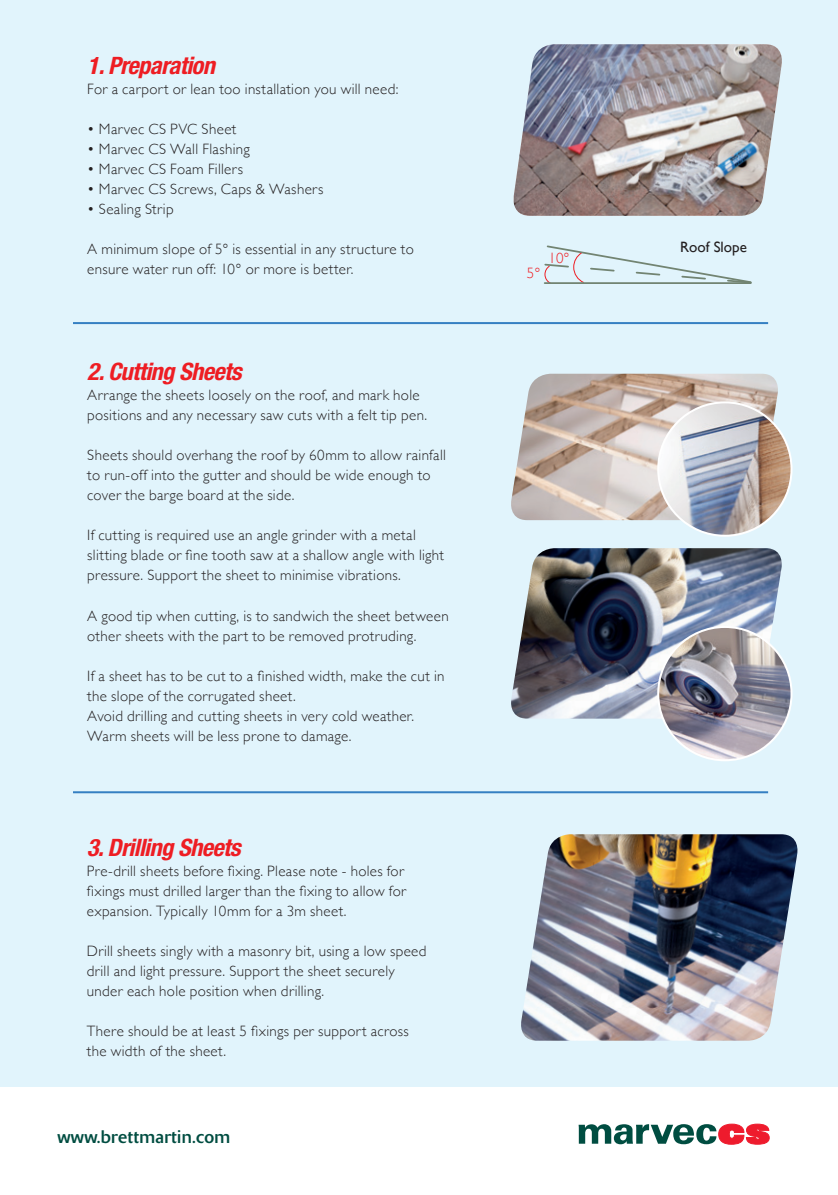
<style>
.page{position:relative;width:838px;height:1195px;background:#fff}
.page>*{position:absolute;margin:0;border:0;box-sizing:border-box;transform-origin:0 0}
.t1{font:italic 700 condensed 24px "Helvetica Neue";letter-spacing:-.025em;color:#ee1d23}
.t2{font:18px "Delta";letter-spacing:.02em;color:#004d41}
.t3{font:300 15px/20px "Gill Sans";letter-spacing:.025em;color:#231f20}
.t4{font:15px "Gill Sans";color:#231f20}
.t5{font:300 15px "Gill Sans";color:#ee1d23}
</style>
<div class="page">
<div style="left:0;top:0;width:838px;height:1086px;background:#e1f4fc"></div>
<hr style="left:73px;top:791px;width:695px;height:2px;background:#347fc2">
<hr style="left:73px;top:322px;width:695px;height:2px;background:#347fc2">
<img style="left:514px;top:44px;width:268px;height:172px">
<svg style="left:544px;top:245px;width:208px;height:39px"></svg>
<hr style="left:545px;top:282px;width:206px;height:2px;background:#728472">
<img style="left:511px;top:548px;width:274px;height:170px">
<img style="left:511px;top:374px;width:267px;height:146px">
<img style="left:658px;top:402px;width:133px;height:132px">
<img style="left:658px;top:627px;width:133px;height:133px;border-radius:67px">
<img style="left:521px;top:834px;width:277px;height:206px">
<svg style="left:579px;top:1123px;width:190px;height:21px"></svg>
<p class="t1" style="left:87px;top:51px;width:129px">1. Preparation</p>
<p class="t3" style="left:87px;top:79px;width:313px">For a carport or lean too installation you will need:</p>
<p class="t3" style="left:87px;top:119px;width:151px">• Marvec CS PVC Sheet</p>
<p class="t3" style="left:87px;top:139px;width:164px">• Marvec CS Wall Flashing</p>
<p class="t3" style="left:87px;top:159px;width:157px">• Marvec CS Foam Fillers</p>
<p class="t3" style="left:87px;top:179px;width:238px">• Marvec CS Screws, Caps &amp; Washers</p>
<p class="t3" style="left:87px;top:199px;width:88px">• Sealing Strip</p>
<p class="t3" style="left:87px;top:239px;width:328px">A minimum slope of 5° is essential in any structure to ensure water run off: 10° or more is better.</p>
<p class="t4" style="left:680px;top:238px;width:68px">Roof Slope</p>
<p class="t5" style="left:549px;top:246px;width:22px">10°</p>
<p class="t5" style="left:527px;top:261px;width:15px">5°</p>
<p class="t1" style="left:87px;top:357px;width:156px">2. Cutting Sheets</p>
<p class="t3" style="left:87px;top:385px;width:341px">Arrange the sheets loosely on the roof, and mark hole positions and any necessary saw cuts with a felt tip pen.</p>
<p class="t3" style="left:87px;top:445px;width:360px">Sheets should overhang the roof by 60mm to allow rainfall to run-off into the gutter and should be wide enough to cover the barge board at the side.</p>
<p class="t3" style="left:87px;top:525px;width:358px">If cutting is required use an angle grinder with a metal slitting blade or fine tooth saw at a shallow angle with light pressure. Support the sheet to minimise vibrations.</p>
<p class="t3" style="left:87px;top:605px;width:363px">A good tip when cutting, is to sandwich the sheet between other sheets with the part to be removed protruding.</p>
<p class="t3" style="left:87px;top:665px;width:359px">If a sheet has to be cut to a finished width, make the cut in the slope of the corrugated sheet.</p>
<p class="t3" style="left:87px;top:705px;width:328px">Avoid drilling and cutting sheets in very cold weather.</p>
<p class="t3" style="left:87px;top:725px;width:266px">Warm sheets will be less prone to damage.</p>
<p class="t1" style="left:87px;top:832px;width:155px">3. Drilling Sheets</p>
<p class="t3" style="left:87px;top:860px;width:321px">Pre-drill sheets before fixing. Please note - holes for fixings must drilled larger than the fixing to allow for expansion. Typically 10mm for a 3m sheet.</p>
<p class="t3" style="left:87px;top:940px;width:341px">Drill sheets singly with a masonry bit, using a low speed drill and light pressure. Support the sheet securely under each hole position when drilling.</p>
<p class="t3" style="left:87px;top:1020px;width:323px">There should be at least 5 fixings per support across the width of the sheet.</p>
<p class="t2" style="left:57px;top:1126px;width:174px">www.brettmartin.com</p>
</div>
